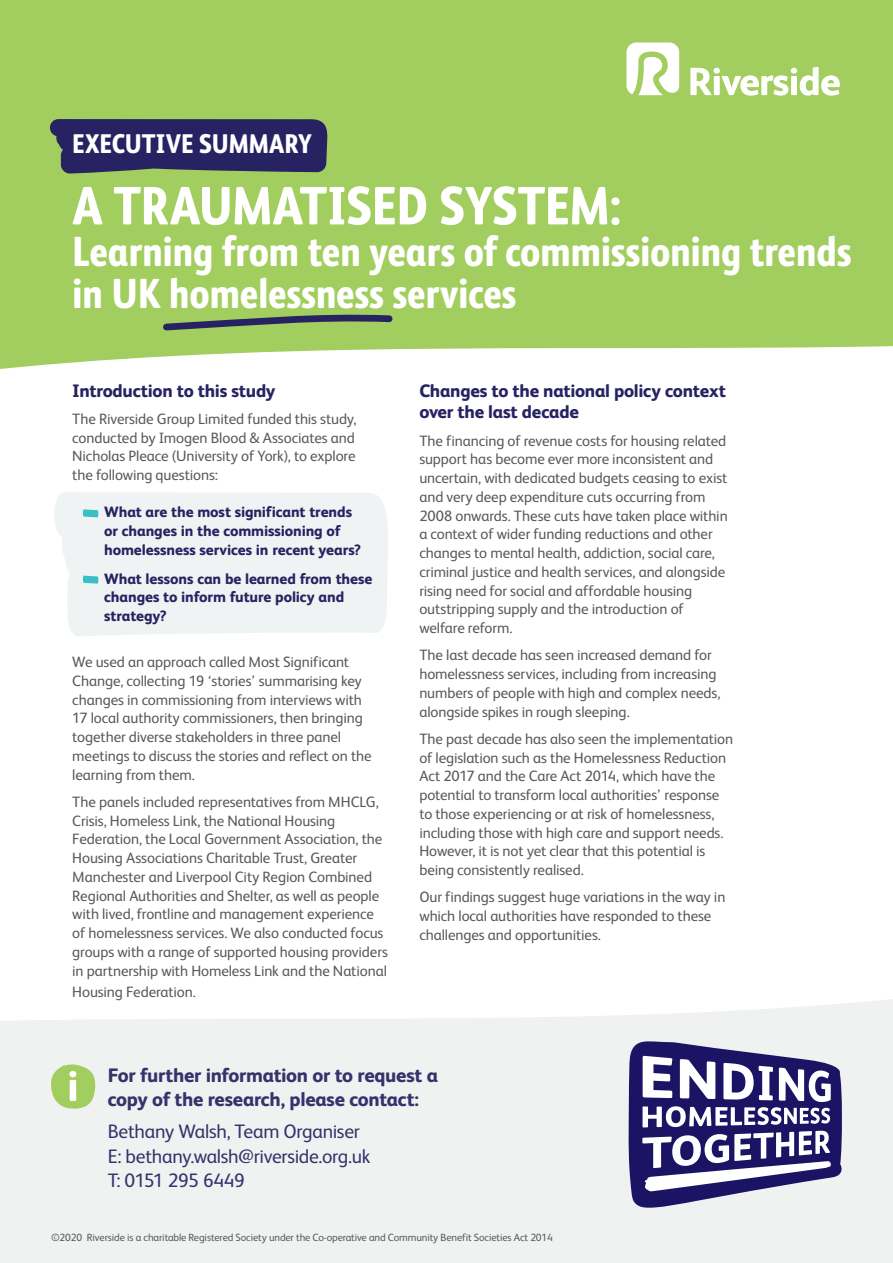
<style>
.page{position:relative;width:893px;height:1263px;background:#fff}
.page>*{position:absolute;margin:0;border:0;box-sizing:border-box;transform-origin:0 0}
.t1{font:800 54px "FS Albert Pro Narrow Trial";letter-spacing:-.01em;color:#fff}
.t2{font:800 42px/42px "FS Albert Pro Narrow Trial";letter-spacing:-.01em;color:#fff}
.t3{font:800 27px "FS Albert Pro Narrow Trial";letter-spacing:-.005em;color:#fff}
.t4{font:19.5px/24px "FS Albert";letter-spacing:-.015em;color:#37326b}
.t5{font:800 19.5px/24px "FS Albert";letter-spacing:-.015em;color:#37326b}
.t6{font:800 18px/21.8px "FS Albert";letter-spacing:-.015em;color:#272362}
.t7{font:15px/18.8px "FS Albert";letter-spacing:-.01em;color:#58595b}
.t8{font:800 15px/18.8px "FS Albert";letter-spacing:-.01em;color:#272362}
.t9{font:10.5px "FS Albert";letter-spacing:-.01em;color:#58595b}
</style>
<div class="page">
<div style="left:0;top:1037px;width:893px;height:226px;background:#f0f2f2"></div>
<svg style="left:0;top:999px;width:893px;height:112px"></svg>
<div style="left:0;top:0;width:893px;height:320px;background:#a1ce5e"></div>
<svg style="left:0;top:320px;width:893px;height:49px;fill:#a1ce5e"></svg>
<svg style="left:51px;top:1063px;width:44px;height:46px"></svg>
<svg style="left:159px;top:314px;width:237px;height:20px"></svg>
<svg style="left:690px;top:67px;width:150px;height:29px"></svg>
<svg style="left:626px;top:43px;width:53px;height:52px"></svg>
<svg style="left:629px;top:1041px;width:213px;height:167px"></svg>
<div style="left:54px;top:492px;width:334px;height:144px;background:#f0f3f3"></div>
<svg style="left:50px;top:119px;width:278px;height:55px;background:#313261"></svg>
<svg style="left:83px;top:509px;width:16px;height:8px"></svg>
<svg style="left:83px;top:575px;width:16px;height:9px"></svg>
<h3 class="t3" style="left:72px;top:123px;width:241px">EXECUTIVE SUMMARY</h3>
<h1 class="t1" style="left:72px;top:166px;width:550px">A TRAUMATISED SYSTEM:</h1>
<h2 class="t2" style="left:72px;top:229px;width:781px">Learning from ten years of commissioning trends in UK homelessness services</h2>
<p class="t6" style="left:72px;top:379px;width:205px">Introduction to this study</p>
<p class="t7" style="left:72px;top:409px;width:286px;text-align:justify">The Riverside Group Limited funded this study, conducted by Imogen Blood &amp; Associates and Nicholas Pleace (University of York), to explore the following questions:</p>
<p class="t8" style="left:104px;top:502px;width:258px">What are the most significant trends or changes in the commissioning of homelessness services in recent years?</p>
<p class="t8" style="left:104px;top:568px;width:270px">What lessons can be learned from these changes to inform future policy and strategy?</p>
<p class="t7" style="left:72px;top:652px;width:301px">We used an approach called Most Significant Change, collecting 19 ‘stories’ summarising key changes in commissioning from interviews with 17 local authority commissioners, then bringing together diverse stakeholders in three panel meetings to discuss the stories and reflect on the learning from them.</p>
<p class="t7" style="left:72px;top:792px;width:317px">The panels included representatives from MHCLG, Crisis, Homeless Link, the National Housing Federation, the Local Government Association, the Housing Associations Charitable Trust, Greater Manchester and Liverpool City Region Combined Regional Authorities and Shelter, as well as people with lived, frontline and management experience of homelessness services. We also conducted focus groups with a range of supported housing providers in partnership with Homeless Link and the National</p>
<p class="t7" style="left:72px;top:982px;width:125px">Housing Federation.</p>
<p class="t6" style="left:419px;top:379px;width:308px">Changes to the national policy context over the last decade</p>
<p class="t7" style="left:419px;top:430px;width:310px">The financing of revenue costs for housing related support has become ever more inconsistent and uncertain, with dedicated budgets ceasing to exist and very deep expenditure cuts occurring from 2008 onwards. These cuts have taken place within a context of wider funding reductions and other changes to mental health, addiction, social care, criminal justice and health services, and alongside rising need for social and affordable housing outstripping supply and the introduction of welfare reform.</p>
<p class="t7" style="left:419px;top:645px;width:303px">The last decade has seen increased demand for homelessness services, including from increasing numbers of people with high and complex needs, alongside spikes in rough sleeping.</p>
<p class="t7" style="left:419px;top:729px;width:315px">The past decade has also seen the implementation of legislation such as the Homelessness Reduction Act 2017 and the Care Act 2014, which have the potential to transform local authorities’ response to those experiencing or at risk of homelessness, including those with high care and support needs.<br>However, it is not yet clear that this potential is being consistently realised.</p>
<p class="t7" style="left:419px;top:887px;width:308px">Our findings suggest huge variations in the way in which local authorities have responded to these challenges and opportunities.</p>
<h3 class="t5" style="left:108px;top:1062px;width:332px">For further information or to request a copy of the research, please contact:</h3>
<h3 class="t4" style="left:108px;top:1119px;width:264px">Bethany Walsh, Team Organiser<br>E: bethany.walsh@riverside.org.uk<br>T: 0151 295 6449</h3>
<p class="t9" style="left:51px;top:1230px;width:503px">©2020 Riverside is a charitable Registered Society under the Co-operative and Community Benefit Societies Act 2014</p>
</div>
